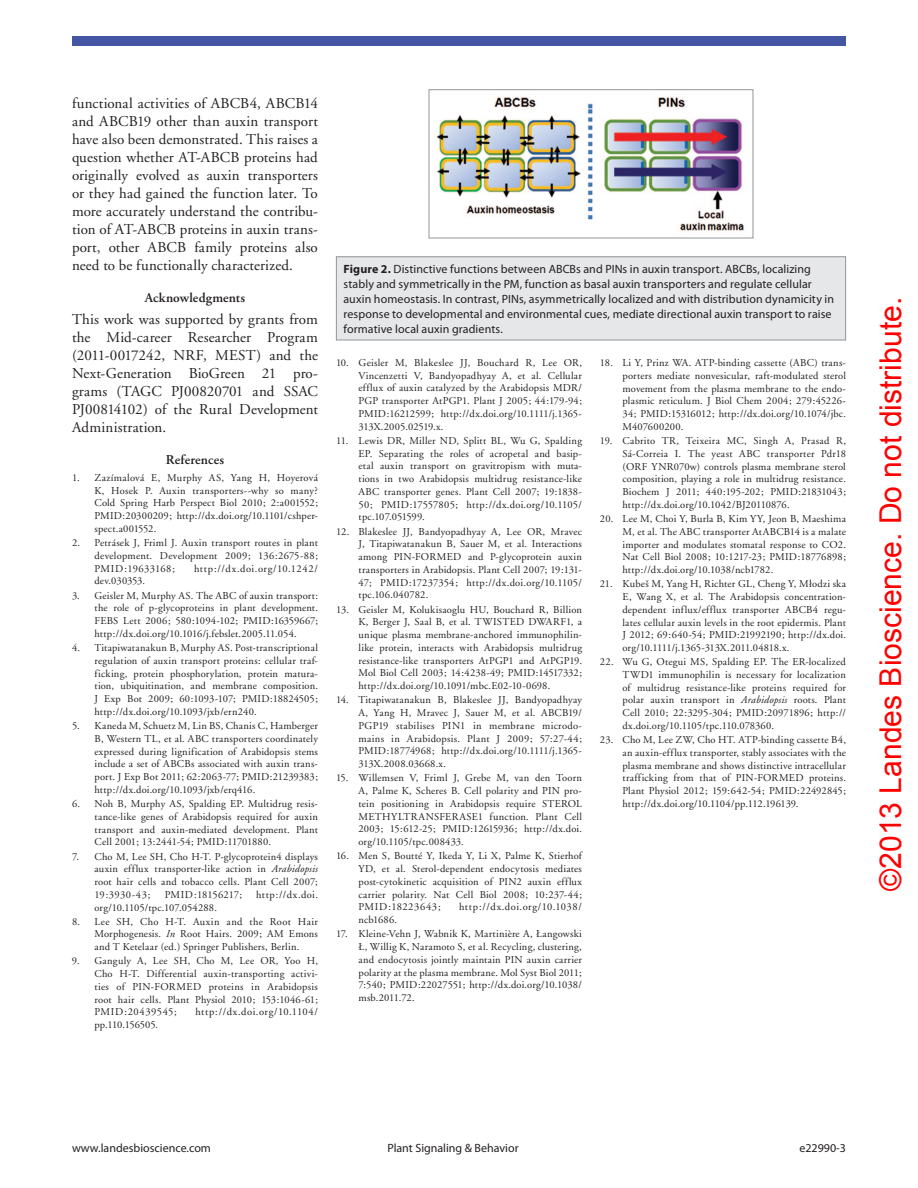
<style>
.page{position:relative;width:918px;height:1188px;background:#fff}
.page>*{position:absolute;margin:0;border:0;box-sizing:border-box;transform-origin:0 0}
.t1{font:30.15px "Arial";color:#f00}
.t2{font:15px/18px "Adobe Garamond";letter-spacing:.01em;color:#231f20;text-align:justify}
.t3{font:600 13.5px "Adobe Garamond";letter-spacing:.01em;color:#231f20}
.t4{font:12px/15px "Myriad Pro";letter-spacing:.005em;color:#231f20}
.t5{font:10.5px/12.8px "Adobe Garamond";letter-spacing:.015em;color:#231f20;text-align:justify}
.t6{font:10.5px "Adobe Garamond";letter-spacing:.045em;color:#231f20}
.t7{font:10.5px "Adobe Garamond";letter-spacing:.05em;color:#231f20}
.t8{font:10.5px "Adobe Garamond";letter-spacing:-.01em;color:#231f20}
.s1{font-style:italic}
.s2{font-weight:700}
</style>
<div class="page">
<div style="left:72px;top:36px;width:774px;height:10px;background:#4455a4"></div>
<div style="left:336px;top:257px;width:510px;height:83px;background:#e6e7e9"></div>
<div style="left:336px;top:256px;width:510px;height:84px;border:1px solid #939598"></div>
<img style="left:436px;top:97px;width:308px;height:134px">
<div style="left:429px;top:89px;width:324px;height:149px;border:1px solid #939598"></div>
<p class="t2" style="left:72px;top:95px;width:247px">functional activities of ABCB4, ABCB14 and ABCB19 other than auxin transport have also been demonstrated. This raises a question whether AT-ABCB proteins had originally evolved as auxin transporters or they had gained the function later. To more accurately understand the contribu&shy;tion of AT-ABCB proteins in auxin trans&shy;port, other ABCB family proteins also need to be functionally characterized.</p>
<p class="t3" style="left:145px;top:290px;width:102px">Acknowledgments</p>
<h2 class="t2" style="left:72px;top:311px;width:248px">This work was supported by grants from the Mid-career Researcher Program (2011-0017242, NRF, MEST) and the Next-Generation BioGreen 21 pro&shy;grams (TAGC PJ00820701 and SSAC PJ00814102) of the Rural Development Administration.</h2>
<p class="t3" style="left:166px;top:452px;width:60px">References</p>
<p class="t5" style="left:95px;top:471px;width:225px;text-indent:-23px">1. Zazímalová E, Murphy AS, Yang H, Hoyerová K, Hosek P. Auxin transporters--why so many?<br>Cold Spring Harb Perspect Biol 2010; 2:a001552; PMID:20300209; http://dx.doi.org/10.1101/cshper&shy;spect.a001552.</p>
<p class="t5" style="left:95px;top:537px;width:225px;text-indent:-23px">2. Petrásek J, Friml J. Auxin transport routes in plant development. Development 2009; 136:2675-88; PMID:19633168;</p>
<p class="t7" style="left:194px;top:563px;width:125px">http://dx.doi.org/10.1242/</p>
<p class="t5" style="left:95px;top:575px;width:52px">dev.030353.</p>
<p class="t5" style="left:95px;top:589px;width:225px;text-indent:-23px">3. Geisler M, Murphy AS. The ABC of auxin transport: the role of p-glycoproteins in plant development.<br>FEBS Lett 2006; 580:1094-102; PMID:16359667; http://dx.doi.org/10.1016/j.febslet.2005.11.054.</p>
<p class="t5" style="left:95px;top:642px;width:225px;text-indent:-23px">4. Titapiwatanakun B, Murphy AS. Post-transcriptional regulation of auxin transport proteins: cellular traf&shy;ficking, protein phosphorylation, protein matura&shy;tion, ubiquitination, and membrane composition.<br>J Exp Bot 2009; 60:1093-107; PMID:18824505; http://dx.doi.org/10.1093/jxb/ern240.</p>
<p class="t5" style="left:95px;top:720px;width:225px;text-indent:-23px">5. Kaneda M, Schuetz M, Lin BS, Chanis C, Hamberger B, Western TL, et al. ABC transporters coordinately expressed during lignification of Arabidopsis stems include a set of ABCBs associated with auxin trans&shy;port. J Exp Bot 2011; 62:2063-77; PMID:21239383; http://dx.doi.org/10.1093/jxb/erq416.</p>
<p class="t5" style="left:95px;top:798px;width:225px;text-indent:-23px">6. Noh B, Murphy AS, Spalding EP. Multidrug resis&shy;tance-like genes of Arabidopsis required for auxin transport and auxin-mediated development. Plant Cell 2001; 13:2441-54; PMID:11701880.</p>
<p class="t5" style="left:95px;top:850px;width:225px;text-indent:-23px">7. Cho M, Lee SH, Cho H-T. P-glycoprotein4 displays auxin efflux transporter-like action in <span class="s1">Arabidopsis </span>root hair cells and tobacco cells. Plant Cell 2007; 19:3930-43;</p>
<p class="t5" style="left:165px;top:888px;width:79px">PMID:18156217;</p>
<p class="t7" style="left:256px;top:889px;width:63px">http://dx.doi.</p>
<p class="t5" style="left:95px;top:901px;width:124px">org/10.1105/tpc.107.054288.</p>
<p class="t5" style="left:94px;top:915px;width:225px;text-indent:-22px">8. Lee SH, Cho H-T. Auxin and the Root Hair Morphogenesis. <span class="s1">In</span> Root Hairs. 2009; AM Emons and T Ketelaar (ed.) Springer Publishers, Berlin.</p>
<p class="t5" style="left:94px;top:955px;width:225px;text-indent:-23px">9. Ganguly A, Lee SH, Cho M, Lee OR, Yoo H, Cho H-T. Differential auxin-transporting activi&shy;ties of PIN-FORMED proteins in Arabidopsis root hair cells. Plant Physiol 2010; 153:1046-61; PMID:20439545;</p>
<p class="t6" style="left:195px;top:1007px;width:124px">http://dx.doi.org/10.1104/</p>
<p class="t8" style="left:94px;top:1019px;width:65px">pp.110.156505.</p>
<p class="t4" style="left:343px;top:261px;width:492px"><span class="s2">Figure 2.</span> Distinctive functions between ABCBs and PIN s in auxin transport. ABCBs, localizing stably and symmetrically in the PM, function as basal auxin transporters and regulate cellular auxin homeostasis. In contrast, PIN s, asymmetrically localized and with distribution dynamicity in response to developmental and environmental cues, mediate directional auxin transport to raise formative local auxin gradients.</p>
<p class="t5" style="left:359px;top:357px;width:225px;text-indent:-23px">10. Geisler M, Blakeslee JJ, Bouchard R, Lee OR, Vincenzetti V, Bandyopadhyay A, et al. Cellular efflux of auxin catalyzed by the Arabidopsis MDR/ PGP transporter AtPGP1. Plant J 2005; 44:179-94; PMID:16212599; http://dx.doi.org/10.1111/j.1365- 313X.2005.02519.x.</p>
<p class="t5" style="left:359px;top:435px;width:225px;text-indent:-23px">11. Lewis DR, Miller ND, Splitt BL, Wu G, Spalding EP. Separating the roles of acropetal and basip&shy;etal auxin transport on gravitropism with muta&shy;tions in two Arabidopsis multidrug resistance-like ABC transporter genes. Plant Cell 2007; 19:1838- 50; PMID:17557805; http://dx.doi.org/10.1105/ tpc.107.051599.</p>
<p class="t5" style="left:359px;top:525px;width:225px;text-indent:-23px">12. Blakeslee JJ, Bandyopadhyay A, Lee OR, Mravec J, Titapiwatanakun B, Sauer M, et al. Interactions among PIN-FORMED and P-glycoprotein auxin transporters in Arabidopsis. Plant Cell 2007; 19:131- 47; PMID:17237354; http://dx.doi.org/10.1105/ tpc.106.040782.</p>
<p class="t5" style="left:359px;top:603px;width:225px;text-indent:-23px">13. Geisler M, Kolukisaoglu HU, Bouchard R, Billion K, Berger J, Saal B, et al. TWISTED DWARF1, a unique plasma membrane-anchored immunophilin&shy;like protein, interacts with Arabidopsis multidrug resistance-like transporters AtPGP1 and AtPGP19.<br>Mol Biol Cell 2003; 14:4238-49; PMID:14517332; http://dx.doi.org/10.1091/mbc.E02-10-0698.</p>
<p class="t5" style="left:359px;top:694px;width:225px;text-indent:-23px">14. Titapiwatanakun B, Blakeslee JJ, Bandyopadhyay A, Yang H, Mravec J, Sauer M, et al. ABCB19/ PGP19 stabilises PIN1 in membrane microdo&shy;mains in Arabidopsis. Plant J 2009; 57:27-44; PMID:18774968; http://dx.doi.org/10.1111/j.1365- 313X.2008.03668.x.</p>
<p class="t5" style="left:359px;top:772px;width:225px;text-indent:-23px">15. Willemsen V, Friml J, Grebe M, van den Toorn A, Palme K, Scheres B. Cell polarity and PIN pro&shy;tein positioning in Arabidopsis require STEROL METHYLTRANSFERASE1 function. Plant Cell 2003; 15:612-25; PMID:12615936; http://dx.doi. org/10.1105/tpc.008433.</p>
<p class="t5" style="left:359px;top:850px;width:225px;text-indent:-23px">16. Men S, Boutté Y, Ikeda Y, Li X, Palme K, Stierhof YD, et al. Sterol-dependent endocytosis mediates post-cytokinetic acquisition of PIN2 auxin efflux carrier polarity. Nat Cell Biol 2008; 10:237-44; PMID:18223643;</p>
<p class="t6" style="left:459px;top:901px;width:124px">http://dx.doi.org/10.1038/</p>
<p class="t5" style="left:359px;top:914px;width:40px">ncb1686.</p>
<p class="t5" style="left:359px;top:928px;width:225px;text-indent:-23px">17. Kleine-Vehn J, Wabnik K, Martinière A, Łangowski Ł, Willig K, Naramoto S, et al. Recycling, clustering, and endocytosis jointly maintain PIN auxin carrier polarity at the plasma membrane. Mol Syst Biol 2011; 7:540; PMID:22027551; http://dx.doi.org/10.1038/ msb.2011.72.</p>
<p class="t5" style="left:623px;top:357px;width:225px;text-indent:-23px">18. Li Y, Prinz WA. ATP-binding cassette (ABC) trans&shy;porters mediate nonvesicular, raft-modulated sterol movement from the plasma membrane to the endo&shy;plasmic reticulum. J Biol Chem 2004; 279:45226- 34; PMID:15316012; http://dx.doi.org/10.1074/jbc.<br>M407600200.</p>
<p class="t5" style="left:623px;top:435px;width:225px;text-indent:-23px">19. Cabrito TR, Teixeira MC, Singh A, Prasad R, Sá-Correia I. The yeast ABC transporter Pdr18 (ORF YNR070w) controls plasma membrane sterol composition, playing a role in multidrug resistance.<br>Biochem J 2011; 440:195-202; PMID:21831043; http://dx.doi.org/10.1042/BJ20110876.</p>
<p class="t5" style="left:623px;top:513px;width:225px;text-indent:-23px">20. Lee M, Choi Y, Burla B, Kim YY, Jeon B, Maeshima M, et al. The ABC transporter AtABCB14 is a malate importer and modulates stomatal response to CO2.<br>Nat Cell Biol 2008; 10:1217-23; PMID:18776898; http://dx.doi.org/10.1038/ncb1782.</p>
<p class="t5" style="left:623px;top:578px;width:225px;text-indent:-23px">21. Kubeš M, Yang H, Richter GL, Cheng Y, Młodzińska E, Wang X, et al. The Arabidopsis concentration&shy;dependent influx/efflux transporter ABCB4 regu&shy;lates cellular auxin levels in the root epidermis. Plant J 2012; 69:640-54; PMID:21992190; http://dx.doi. org/10.1111/j.1365-313X.2011.04818.x.</p>
<p class="t5" style="left:623px;top:656px;width:225px;text-indent:-23px">22. Wu G, Otegui MS, Spalding EP. The ER-localized TWD1 immunophilin is necessary for localization of multidrug resistance-like proteins required for polar auxin transport in <span class="s1">Arabidopsis</span> roots. Plant Cell 2010; 22:3295-304; PMID:20971896; http:// dx.doi.org/10.1105/tpc.110.078360.</p>
<p class="t5" style="left:623px;top:734px;width:225px;text-indent:-23px">23. Cho M, Lee ZW, Cho HT. ATP-binding cassette B4, an auxin-efflux transporter, stably associates with the plasma membrane and shows distinctive intracellular trafficking from that of PIN-FORMED proteins.<br>Plant Physiol 2012; 159:642-54; PMID:22492845; http://dx.doi.org/10.1104/pp.112.196139.</p>
<h1 class="t1" style="left:871px;top:891px;width:595px;rotate:-90deg">©2013 Landes Bioscience. Do not distribute.</h1>
<p class="t4" style="left:72px;top:1141px;width:140px">www.landesbioscience.com</p>
<p class="t4" style="left:387px;top:1141px;width:133px">Plant Signaling &amp; Behavior</p>
<p class="t4" style="left:799px;top:1141px;width:48px">e22990-3</p>
</div>
